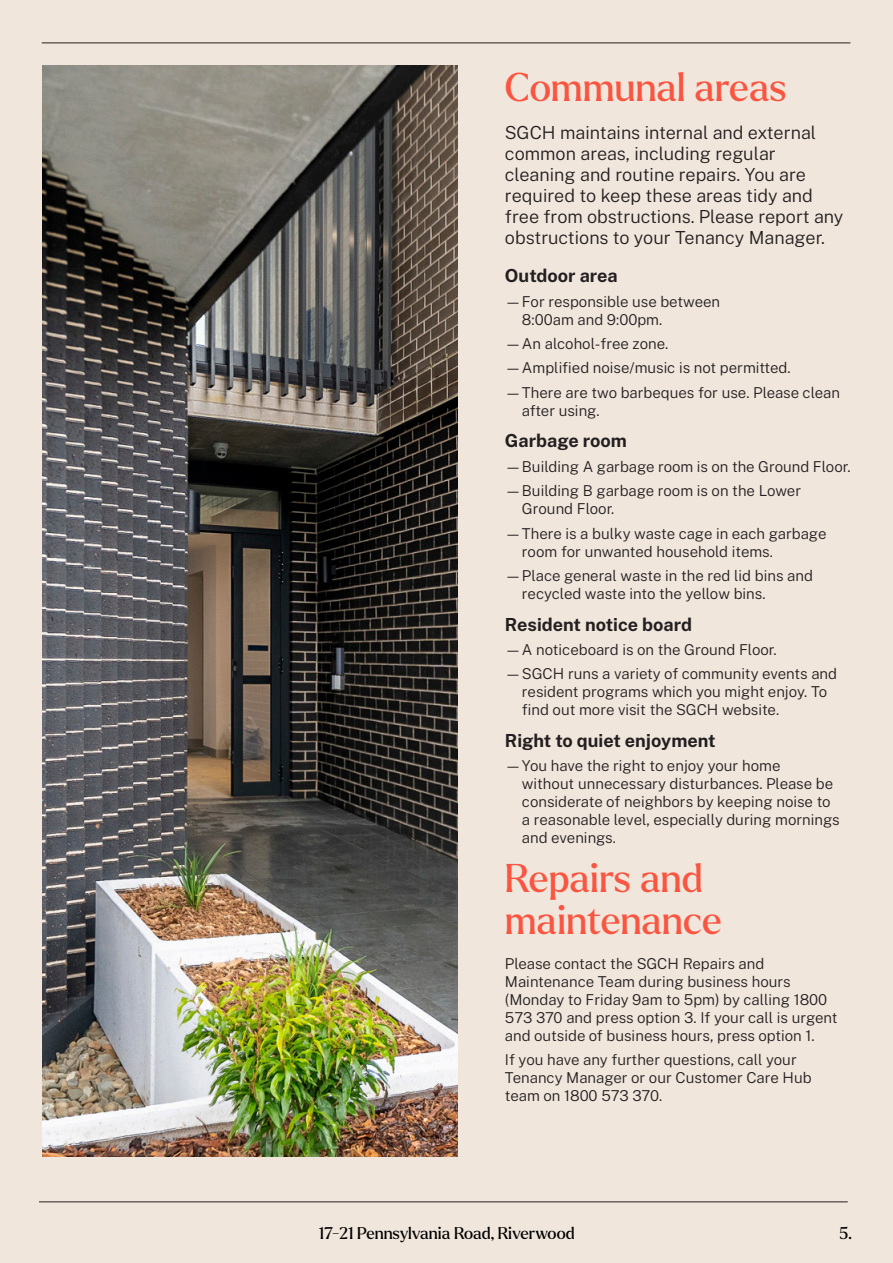
<style>
.page{position:relative;width:893px;height:1263px;background:#f0e6dc}
.page>*{position:absolute;margin:0;border:0;box-sizing:border-box;transform-origin:0 0}
._01_Page_Heading{font:39px/42px "Larken";color:#fa5541}
._02_Intro_Paragraph{font:300 18px/21px "Public Sans";color:#231f20}
._03_Heading_1_0{font:700 18px "Public Sans";color:#231f20}
._01_Page_Heading-2{font:16.5px "Larken";color:#000}
._06_Body_Text{font:300 15px/18px "Public Sans";color:#231f20}
</style>
<div class="page">
<hr style="left:39px;top:1201px;width:809px;height:1px;background:#231f20">
<hr style="left:42px;top:43px;width:808px;height:1px;background:#231f20">
<img style="left:43px;top:65px;width:414px;height:1092px">
<p class="_01_Page_Heading" style="left:505px;top:66px;width:283px">Communal areas</p>
<p class="_02_Intro_Paragraph" style="left:505px;top:122px;width:340px">SGCH maintains internal and external common areas, including regular cleaning and routine repairs. You are required to keep these areas tidy and free from obstructions. Please report any obstructions to your Tenancy Manager.</p>
<p class="_03_Heading_1_0" style="left:505px;top:264px;width:114px">Outdoor area</p>
<p class="_06_Body_Text" style="left:522px;top:292px;width:200px;text-indent:-17px">—For responsible use between<br>8:00am and 9:00pm.</p>
<p class="_06_Body_Text" style="left:505px;top:334px;width:165px">—An alcohol-free zone.</p>
<p class="_06_Body_Text" style="left:505px;top:358px;width:287px">—Amplified noise/music is not permitted.</p>
<p class="_06_Body_Text" style="left:522px;top:383px;width:319px;text-indent:-17px">—There are two barbeques for use. Please clean after using.</p>
<p class="_03_Heading_1_0" style="left:505px;top:429px;width:124px">Garbage room</p>
<p class="_06_Body_Text" style="left:505px;top:457px;width:347px">—Building A garbage room is on the Ground Floor.</p>
<p class="_06_Body_Text" style="left:522px;top:481px;width:281px;text-indent:-17px">—Building B garbage room is on the Lower<br>Ground Floor.</p>
<p class="_06_Body_Text" style="left:522px;top:524px;width:306px;text-indent:-17px">—There is a bulky waste cage in each garbage room for unwanted household items.</p>
<p class="_06_Body_Text" style="left:522px;top:566px;width:292px;text-indent:-17px">—Place general waste in the red lid bins and recycled waste into the yellow bins.</p>
<p class="_03_Heading_1_0" style="left:505px;top:612px;width:189px">Resident notice board</p>
<p class="_06_Body_Text" style="left:505px;top:640px;width:273px">—A noticeboard is on the Ground Floor.</p>
<p class="_06_Body_Text" style="left:522px;top:664px;width:317px;text-indent:-17px">—SGCH runs a variety of community events and resident programs which you might enjoy. To find out more visit the SGCH website.</p>
<p class="_03_Heading_1_0" style="left:505px;top:728px;width:212px">Right to quiet enjoyment</p>
<p class="_06_Body_Text" style="left:522px;top:756px;width:319px;text-indent:-17px">—You have the right to enjoy your home<br>without unnecessary disturbances. Please be considerate of neighbors by keeping noise to a reasonable level, especially during mornings and evenings.</p>
<p class="_01_Page_Heading" style="left:505px;top:856px;width:219px">Repairs and maintenance</p>
<p class="_06_Body_Text" style="left:505px;top:954px;width:334px">Please contact the SGCH Repairs and Maintenance Team during business hours (Monday to Friday 9am to 5pm) by calling 1800<br>573 370 and press option 3. If your call is urgent and outside of business hours, press option 1.</p>
<p class="_06_Body_Text" style="left:505px;top:1050px;width:308px">If you have any further questions, call your<br>Tenancy Manager or our Customer Care Hub team on 1800 573 370.</p>
<p class="_01_Page_Heading-2" style="left:319px;top:1222px;width:258px">17-21 Pennsylvania Road, Riverwood</p>
<p class="_01_Page_Heading-2" style="left:839px;top:1222px;width:14px">5.</p>
</div>
